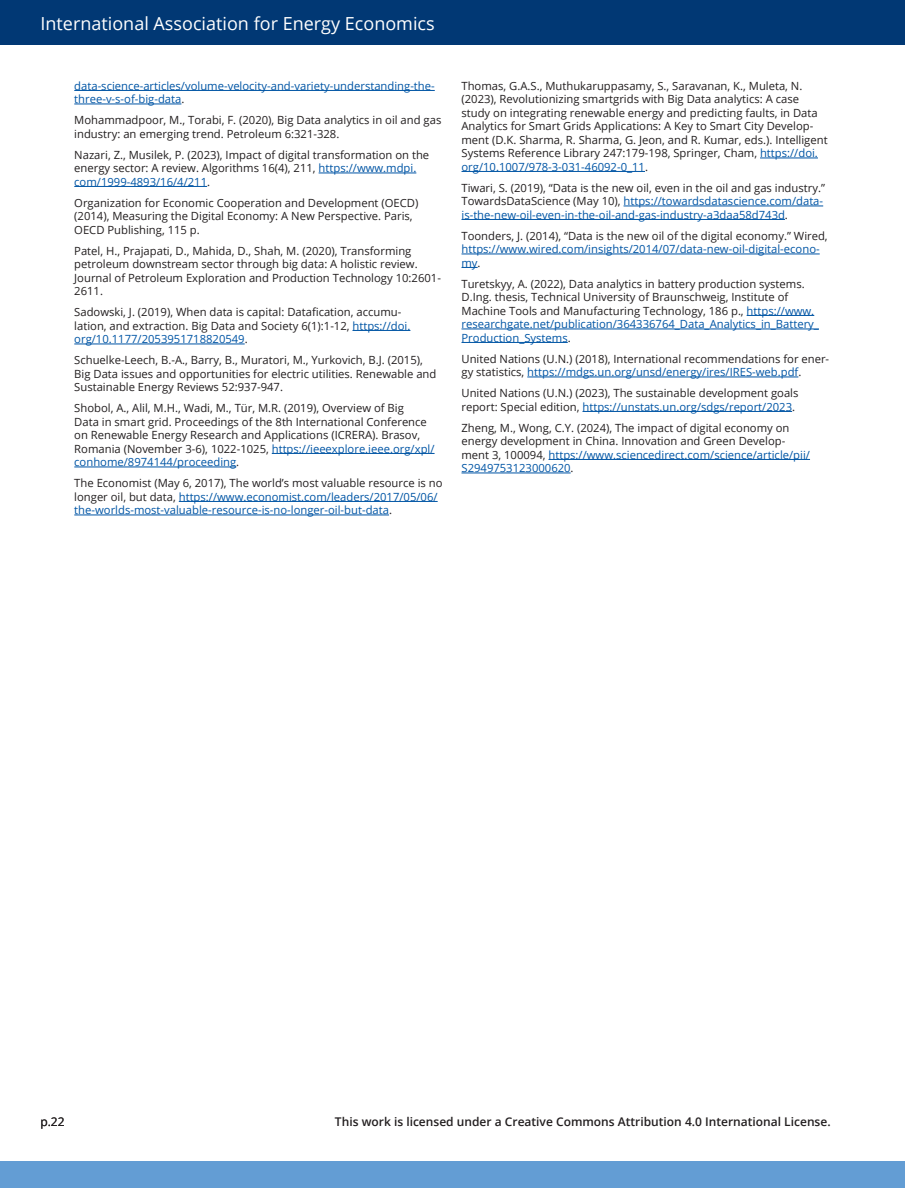
<style>
.page{position:relative;width:905px;height:1188px;background:#fff}
.page>*{position:absolute;margin:0;border:0;box-sizing:border-box;transform-origin:0 0}
.t1{font:18px "Open Sans";color:#fff}
.t2{font:600 12px "Open Sans";color:#231f20}
.t3{font:12px "Open Sans";color:#231f20}
.Footnotes___References_NEW{font:11.25px/13.5px "Open Sans";color:#231f20}
.Footnotes___References_NEW-2{font:11.25px/13.5px "Open Sans";color:#0155a5}
.s1{color:#231f20}
.s2{color:#0155a5}
</style>
<div class="page">
<div style="left:0;top:0;width:904px;height:45px;background:#013874"></div>
<div style="left:0;top:1161px;width:904px;height:27px;background:#639dd4"></div>
<hr style="left:74px;top:90px;width:361px;height:1px;background:#0155a5">
<hr style="left:74px;top:104px;width:107px;height:1px;background:#0155a5">
<hr style="left:318px;top:173px;width:98px;height:1px;background:#0155a5">
<hr style="left:74px;top:186px;width:133px;height:1px;background:#0155a5">
<hr style="left:352px;top:330px;width:58px;height:1px;background:#0155a5">
<hr style="left:74px;top:344px;width:171px;height:1px;background:#0155a5">
<hr style="left:272px;top:453px;width:162px;height:1px;background:#0155a5">
<hr style="left:74px;top:467px;width:162px;height:1px;background:#0155a5">
<hr style="left:179px;top:501px;width:258px;height:1px;background:#0155a5">
<hr style="left:74px;top:515px;width:315px;height:1px;background:#0155a5">
<hr style="left:760px;top:158px;width:58px;height:1px;background:#0155a5">
<hr style="left:461px;top:171px;width:184px;height:1px;background:#0155a5">
<hr style="left:623px;top:206px;width:200px;height:1px;background:#0155a5">
<hr style="left:461px;top:219px;width:324px;height:1px;background:#0155a5">
<hr style="left:461px;top:254px;width:358px;height:1px;background:#0155a5">
<svg style="left:461px;top:267px;width:16px;height:1px"></svg>
<hr style="left:746px;top:315px;width:68px;height:1px;background:#0155a5">
<hr style="left:461px;top:329px;width:358px;height:1px;background:#0155a5">
<hr style="left:461px;top:342px;width:106px;height:1px;background:#0155a5">
<hr style="left:527px;top:377px;width:271px;height:1px;background:#0155a5">
<hr style="left:582px;top:411px;width:210px;height:1px;background:#0155a5">
<hr style="left:548px;top:459px;width:262px;height:1px;background:#0155a5">
<hr style="left:461px;top:473px;width:109px;height:1px;background:#0155a5">
<h1 class="t1" style="left:40px;top:11px;width:396px">International Association for Energy Economics</h1>
<p class="Footnotes___References_NEW-2" style="left:74px;top:78px;width:362px">data-science-articles/volume-velocity-and-variety-understanding-the&shy;three-v-s-of-big-data<span class="s1">.</span></p>
<p class="Footnotes___References_NEW" style="left:74px;top:113px;width:368px">Mohammadpoor, M., Torabi, F. (2020), Big Data analytics in oil and gas industry: an emerging trend. Petroleum 6:321-328.</p>
<p class="Footnotes___References_NEW" style="left:74px;top:147px;width:356px">Nazari, Z., Musilek, P. (2023), Impact of digital transformation on the energy sector: A review. Algorithms 16(4), 211, <span class="s2">https://www.mdpi. com/1999-4893/16/4/211</span>.</p>
<p class="Footnotes___References_NEW" style="left:74px;top:195px;width:346px">Organization for Economic Cooperation and Development (OECD) (2014), Measuring the Digital Economy: A New Perspective. Paris,<br>OECD Publishing, 115 p.</p>
<p class="Footnotes___References_NEW" style="left:74px;top:243px;width:368px">Patel, H., Prajapati, D., Mahida, D., Shah, M. (2020), Transforming petroleum downstream sector through big data: A holistic review.<br>Journal of Petroleum Exploration and Production Technology 10:2601- 2611.</p>
<p class="Footnotes___References_NEW" style="left:74px;top:305px;width:337px">Sadowski, J. (2019), When data is capital: Datafication, accumu&shy;lation, and extraction. Big Data and Society 6(1):1-12, <span class="s2">https://doi. org/10.1177/2053951718820549</span>.</p>
<p class="Footnotes___References_NEW" style="left:74px;top:353px;width:363px">Schuelke-Leech, B.-A., Barry, B., Muratori, M., Yurkovich, B.J. (2015),<br>Big Data issues and opportunities for electric utilities. Renewable and<br>Sustainable Energy Reviews 52:937-947.</p>
<p class="Footnotes___References_NEW" style="left:74px;top:401px;width:362px">Shobol, A., Alil, M.H., Wadi, M., Tür, M.R. (2019), Overview of Big<br>Data in smart grid. Proceedings of the 8th International Conference on Renewable Energy Research and Applications (ICRERA). Brasov, Romania (November 3-6), 1022-1025, <span class="s2">https://ieeexplore.ieee.org/xpl/ conhome/8974144/proceeding</span>.</p>
<p class="Footnotes___References_NEW-2" style="left:74px;top:476px;width:370px"><span class="s1">The Economist (May 6, 2017), The world’s most valuable resource is no longer oil, but data,</span> https://www.economist.com/leaders/2017/05/06/ the-worlds-most-valuable-resource-is-no-longer-oil-but-data<span class="s1">.</span></p>
<p class="Footnotes___References_NEW" style="left:461px;top:78px;width:367px">Thomas, G.A.S., Muthukaruppasamy, S., Saravanan, K., Muleta, N. (2023), Revolutionizing smartgrids with Big Data analytics: A case study on integrating renewable energy and predicting faults, in Data Analytics for Smart Grids Applications: A Key to Smart City Develop&shy;ment (D.K. Sharma, R. Sharma, G. Jeon, and R. Kumar, eds.). Intelligent Systems Reference Library 247:179-198, Springer, Cham, <span class="s2">https://doi. org/10.1007/978-3-031-46092-0_11</span>.</p>
<p class="Footnotes___References_NEW-2" style="left:461px;top:180px;width:365px"><span class="s1">Tiwari, S. (2019), “Data is the new oil, even in the oil and gas industry.”<br>TowardsDataScience (May 10),</span> https://towardsdatascience.com/data&shy;is-the-new-oil-even-in-the-oil-and-gas-industry-a3daa58d743d<span class="s1">.</span></p>
<p class="Footnotes___References_NEW-2" style="left:461px;top:228px;width:368px"><span class="s1">Toonders, J. (2014), “Data is the new oil of the digital economy.” Wired, </span>https://www.wired.com/insights/2014/07/data-new-oil-digital-econo&shy;my<span class="s1">.</span></p>
<p class="Footnotes___References_NEW" style="left:461px;top:276px;width:359px">Turetskyy, A. (2022), Data analytics in battery production systems.<br>D.Ing. thesis, Technical University of Braunschweig, Institute of Machine Tools and Manufacturing Technology, 186 p., <span class="s2">https://www. researchgate.net/publication/364336764_Data_Analytics_in_Battery_ Production_Systems</span>.</p>
<p class="Footnotes___References_NEW" style="left:461px;top:351px;width:369px">United Nations (U.N.) (2018), International recommendations for ener&shy;gy statistics, <span class="s2">https://mdgs.un.org/unsd/energy/ires/IRES-web.pdf</span>.</p>
<p class="Footnotes___References_NEW" style="left:461px;top:386px;width:338px">United Nations (U.N.) (2023), The sustainable development goals report: Special edition, <span class="s2">https://unstats.un.org/sdgs/report/2023</span>.</p>
<p class="Footnotes___References_NEW" style="left:461px;top:420px;width:350px">Zheng, M., Wong, C.Y. (2024), The impact of digital economy on energy development in China. Innovation and Green Develop&shy;ment 3, 100094, <span class="s2">https://www.sciencedirect.com/science/article/pii/ S2949753123000620</span>.</p>
<p class="t3" style="left:40px;top:1114px;width:26px">p.22</p>
<p class="t2" style="left:335px;top:1114px;width:497px">This work is licensed under a Creative Commons Attribution 4.0 International License.</p>
</div>
